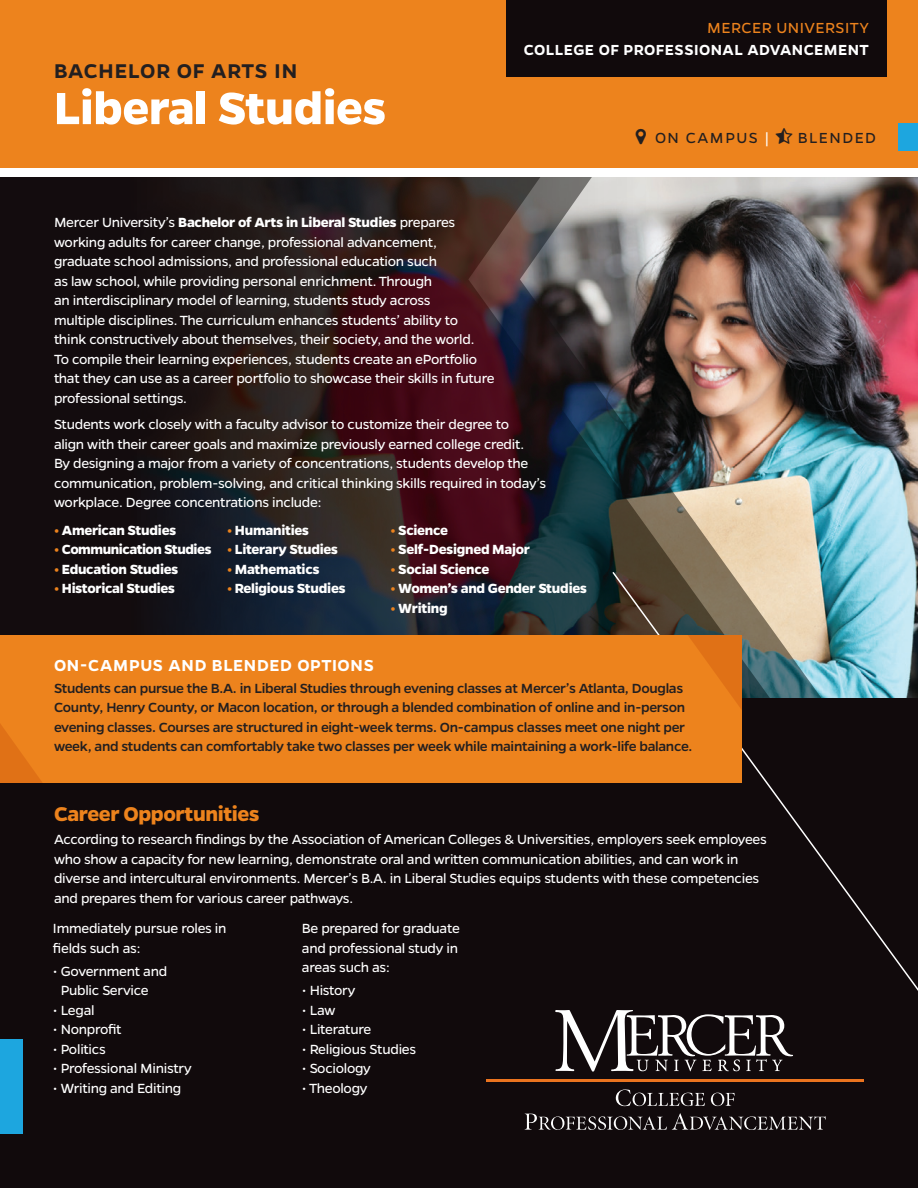
<style>
.page{position:relative;width:918px;height:1188px;background:#fff}
.page>*{position:absolute;margin:0;border:0;box-sizing:border-box;transform-origin:0 0}
.t1{font:700 51px "Gentona";letter-spacing:-.01em;color:#fff}
.t2{font:700 22.5px "Gentona";letter-spacing:-.02em;color:#ed831d}
.t3{font:600 22.5px "Gentona";letter-spacing:.03em;color:#231f20}
.t4{font:600 18px "Gentona";letter-spacing:.035em;color:#fff}
.t5{font:600 16.5px "Gentona";letter-spacing:.025em;color:#fff}
.t6{font:16.5px "Gentona";letter-spacing:.09em;color:#231f20}
.t7{font:16.5px "Gentona";letter-spacing:.025em;color:#ed831d}
.t8{font:15px/19.5px "Gentona";letter-spacing:-.02em;color:#fff}
.t9{font:500 15px/19.5px "Gentona";letter-spacing:-.02em;color:#231f20}
.t10{font:700 15px "Gentona";letter-spacing:-.02em;color:#fff}
.s1{color:#fff}
.s2{font-weight:700}
.s3{color:#ed831d}
</style>
<div class="page">
<img style="left:0;top:177px;width:888px;height:458px">
<div style="left:0;top:699px;width:918px;height:489px;background:#110a0c"></div>
<svg style="left:611px;top:570px;width:307px;height:537px"></svg>
<div style="left:0;top:635px;width:742px;height:148px;background:#ed831d"></div>
<svg style="left:0;top:724px;width:42px;height:59px"></svg>
<svg style="left:688px;top:635px;width:54px;height:75px"></svg>
<div style="left:0;top:0;width:918px;height:167px;background:#ed831d"></div>
<div style="left:0;top:1040px;width:23px;height:94px;background:#1da6df"></div>
<div style="left:899px;top:123px;width:19px;height:28px;background:#1da6df"></div>
<div style="left:506px;top:0;width:381px;height:77px;background:#110a0c"></div>
<svg style="left:525px;top:1113px;width:301px;height:17px"></svg>
<svg style="left:616px;top:1089px;width:119px;height:17px"></svg>
<hr style="left:486px;top:1079px;width:378px;height:3px;background:#eb741f">
<svg style="left:555px;top:1010px;width:238px;height:62px"></svg>
<h2 class="t3" style="left:54px;top:58px;width:245px">BACHELOR OF ARTS IN</h2>
<h1 class="t1" style="left:54px;top:79px;width:334px">Liberal Studies</h1>
<p class="t7" style="left:707px;top:19px;width:163px">MERCER UNIVERSITY</p>
<p class="t5" style="left:524px;top:41px;width:347px">COLLEGE OF PROFESSIONAL ADVANCEMENT</p>
<p class="t6" style="left:655px;top:129px;width:116px">ON CAMPUS <span class="s1">|</span></p>
<p class="t6" style="left:798px;top:129px;width:80px">BLENDED</p>
<p class="t8" style="left:54px;top:213px;width:442px">Mercer University’s <span class="s2">Bachelor of Arts in Liberal Studies</span> prepares working adults for career change, professional advancement, graduate school admissions, and professional education such<br>as law school, while providing personal enrichment. Through<br>an interdisciplinary model of learning, students study across<br>multiple disciplines. The curriculum enhances students’ ability to<br>think constructively about themselves, their society, and the world.<br>To compile their learning experiences, students create an ePortfolio that they can use as a career portfolio to showcase their skills in future professional settings.</p>
<p class="t8" style="left:54px;top:414px;width:494px">Students work closely with a faculty advisor to customize their degree to<br>align with their career goals and maximize previously earned college credit.<br>By designing a major from a variety of concentrations, students develop the communication, problem-solving, and critical thinking skills required in today’s workplace. Degree concentrations include:</p>
<p class="t10" style="left:54px;top:521px;width:124px"><span class="s3">•</span> American Studies</p>
<p class="t10" style="left:54px;top:541px;width:159px"><span class="s3">•</span> Communication Studies</p>
<p class="t10" style="left:54px;top:560px;width:126px"><span class="s3">•</span> Education Studies</p>
<p class="t10" style="left:54px;top:580px;width:123px"><span class="s3">•</span> Historical Studies</p>
<p class="t10" style="left:390px;top:521px;width:59px"><span class="s3">•</span> Science</p>
<p class="t10" style="left:390px;top:541px;width:141px"><span class="s3">•</span> Self-Designed Major</p>
<p class="t10" style="left:390px;top:560px;width:100px"><span class="s3">•</span> Social Science</p>
<p class="t10" style="left:390px;top:580px;width:198px"><span class="s3">•</span> Women’s and Gender Studies</p>
<p class="t10" style="left:390px;top:599px;width:59px"><span class="s3">•</span> Writing</p>
<p class="t10" style="left:227px;top:521px;width:84px"><span class="s3">•</span> Humanities</p>
<p class="t10" style="left:227px;top:541px;width:113px"><span class="s3">•</span> Literary Studies</p>
<p class="t10" style="left:227px;top:560px;width:94px"><span class="s3">•</span> Mathematics</p>
<p class="t10" style="left:227px;top:580px;width:120px"><span class="s3">•</span> Religious Studies</p>
<p class="t4" style="left:54px;top:655px;width:321px">ON-CAMPUS AND BLENDED OPTIONS</p>
<p class="t9" style="left:54px;top:678px;width:640px">Students can pursue the B.A. in Liberal Studies through evening classes at Mercer’s Atlanta, Douglas County, Henry County, or Macon location, or through a blended combination of online and in-person evening classes. Courses are structured in eight-week terms. On-campus classes meet one night per week, and students can comfortably take two classes per week while maintaining a work-life balance.</p>
<h2 class="t2" style="left:54px;top:801px;width:207px">Career Opportunities</h2>
<p class="t8" style="left:54px;top:830px;width:714px">According to research findings by the Association of American Colleges &amp; Universities, employers seek employees who show a capacity for new learning, demonstrate oral and written communication abilities, and can work in diverse and intercultural environments. Mercer’s B.A. in Liberal Studies equips students with these competencies and prepares them for various career pathways.</p>
<p class="t8" style="left:53px;top:919px;width:175px">Immediately pursue roles in fields such as:</p>
<p class="t8" style="left:61px;top:961px;width:108px;text-indent:-8px">• Government and<br>Public Service</p>
<p class="t8" style="left:53px;top:1000px;width:43px">• Legal</p>
<p class="t8" style="left:53px;top:1020px;width:70px">• Nonprofit</p>
<p class="t8" style="left:53px;top:1039px;width:54px">• Politics</p>
<p class="t8" style="left:53px;top:1059px;width:140px">• Professional Ministry</p>
<p class="t8" style="left:53px;top:1078px;width:130px">• Writing and Editing</p>
<p class="t8" style="left:302px;top:919px;width:159px;text-align:justify">Be prepared for graduate and professional study in areas such as:</p>
<p class="t8" style="left:302px;top:981px;width:55px">• History</p>
<p class="t8" style="left:302px;top:1000px;width:35px">• Law</p>
<p class="t8" style="left:302px;top:1020px;width:71px">• Literature</p>
<p class="t8" style="left:302px;top:1039px;width:116px">• Religious Studies</p>
<p class="t8" style="left:302px;top:1059px;width:70px">• Sociology</p>
<p class="t8" style="left:302px;top:1078px;width:67px">• Theology</p>
</div>
